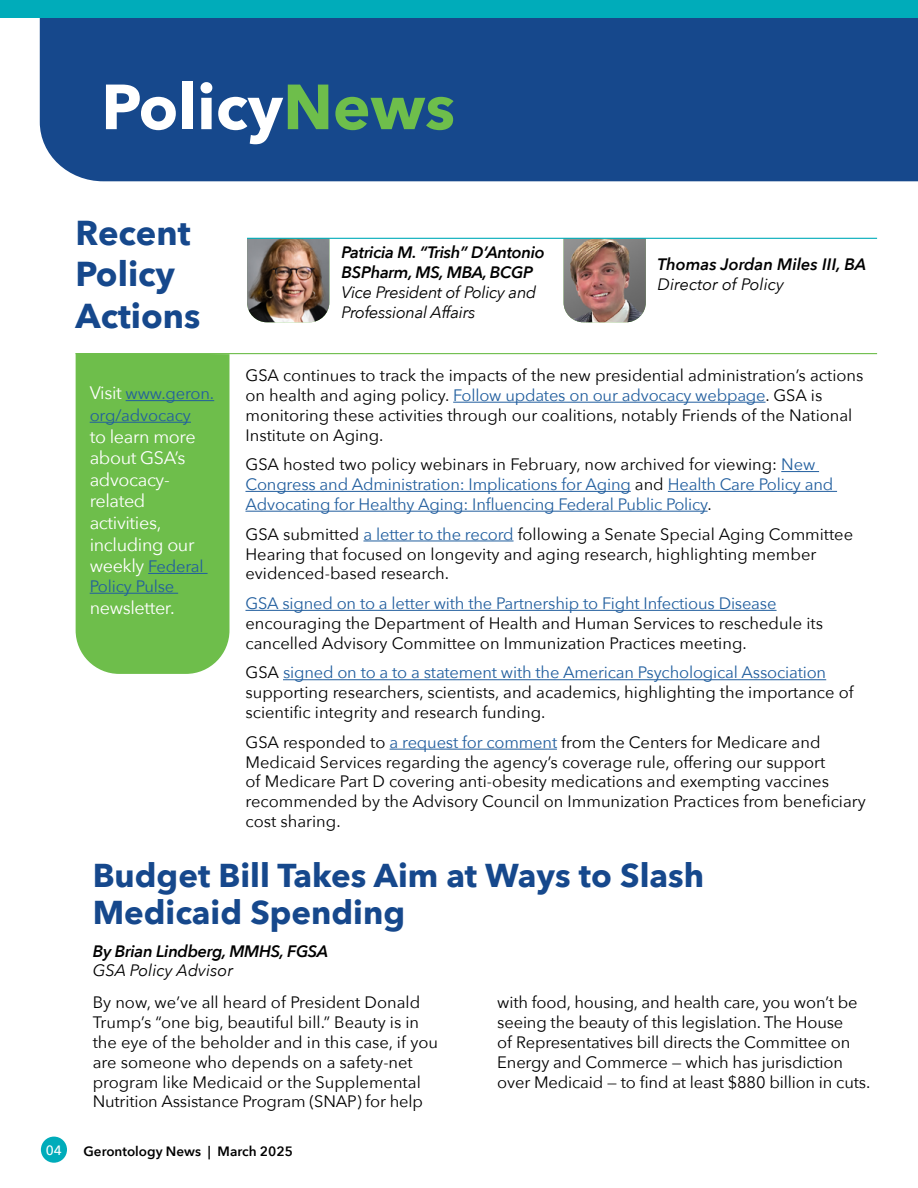
<style>
.page{position:relative;width:918px;height:1188px;background:#fff}
.page>*{position:absolute;margin:0;border:0;box-sizing:border-box;transform-origin:0 0}
.t1{font:700 63px "Avenir Next";color:#fff}
.t2{font:700 34.5px/41.4px "Avenir Next";color:#16488c}
.t3{font:700 33px/37.5px "Avenir Next";color:#16488c}
.t4{font:18px/21.6px "Avenir Next";letter-spacing:-.02em;color:#fff}
.t5{font:16.5px/19.8px "Avenir Next";color:#000}
.t6{font:16.5px/19.8px "Avenir Next";letter-spacing:-.01em;color:#215e9e}
.t7{font:italic 600 16.5px/19.8px "Avenir Next";letter-spacing:-.02em;color:#000}
.t8{font:italic 16.5px/19.8px "Avenir Next";letter-spacing:-.02em;color:#000}
.t9{font:italic 16.5px "Avenir Next";color:#000}
.t10{font:italic 600 16.5px "Avenir Next";color:#000}
.t11{font:600 13.5px "Avenir Next";color:#000}
.t12{font:500 13.5px "Avenir Next";color:#fff}
.s1{color:#6ebe4b}
.s2{font-size:18px;color:#fff}
.s3{color:#215e9e}
.s4{color:#000}
</style>
<div class="page">
<div style="left:41px;top:1137px;width:26px;height:26px;background:#00acba;border-radius:50%"></div>
<div style="left:40px;top:17px;width:878px;height:164px;background:#16488c"></div>
<div style="left:0;top:0;width:918px;height:17px;background:#00acba"></div>
<div style="left:76px;top:354px;width:153px;height:320px;background:#6ebe4b"></div>
<hr style="left:126px;top:400px;width:88px;height:1px;background:#215e9e">
<hr style="left:90px;top:422px;width:101px;height:1px;background:#215e9e">
<hr style="left:148px;top:573px;width:60px;height:1px;background:#215e9e">
<hr style="left:90px;top:593px;width:88px;height:1px;background:#215e9e">
<hr style="left:453px;top:402px;width:313px;height:1px;background:#215e9e">
<hr style="left:781px;top:471px;width:38px;height:1px;background:#215e9e">
<hr style="left:245px;top:491px;width:386px;height:1px;background:#215e9e">
<hr style="left:668px;top:491px;width:169px;height:1px;background:#215e9e">
<hr style="left:245px;top:511px;width:463px;height:1px;background:#215e9e">
<hr style="left:363px;top:541px;width:151px;height:1px;background:#215e9e">
<hr style="left:245px;top:610px;width:532px;height:1px;background:#215e9e">
<hr style="left:283px;top:679px;width:543px;height:1px;background:#215e9e">
<hr style="left:390px;top:749px;width:167px;height:1px;background:#215e9e">
<hr style="left:76px;top:353px;width:801px;height:1px;background:#6ebe4b">
<img style="left:247px;top:239px;width:82px;height:83px">
<img style="left:564px;top:239px;width:82px;height:83px">
<hr style="left:247px;top:238px;width:630px;height:1px;background:#00acba">
<h1 class="t1" style="left:101px;top:53px;width:355px">Policy<span class="s1">News</span></h1>
<h2 class="t2" style="left:76px;top:212px;width:126px">Recent<br>Policy<br>Actions</h2>
<p class="t7" style="left:342px;top:242px;width:205px">Patricia M. “Trish” D’Antonio<br>BSPharm, MS, MBA, BCGP</p>
<p class="t8" style="left:342px;top:282px;width:196px">Vice President of Policy and<br>Professional Affairs</p>
<p class="t10" style="left:658px;top:250px;width:210px">Thomas Jordan Miles III, BA</p>
<p class="t9" style="left:658px;top:270px;width:128px">Director of Policy</p>
<p class="t6" style="left:90px;top:382px;width:126px;line-height:21.6px"><span class="s2">Visit</span> www.geron. org/advocacy</p>
<p class="t4" style="left:90px;top:425px;width:108px">to learn more about GSA’s advocacy&shy;related activities, including our</p>
<p class="t6" style="left:90px;top:556px;width:116px"><span class="s2">weekly</span> Federal<br>Policy Pulse</p>
<p class="t4" style="left:90px;top:596px;width:87px">newsletter.</p>
<p class="t5" style="left:245px;top:365px;width:619px">GSA continues to track the impacts of the new presidential administration’s actions on health and aging policy. <span class="s3">Follow updates on our advocacy webpage</span>. GSA is monitoring these activities through our coalitions, notably Friends of the National Institute on Aging.</p>
<p class="t6" style="left:245px;top:454px;width:589px"><span class="s4">GSA hosted two policy webinars in February, now archived for viewing:</span> New<br>Congress and Administration: Implications for Aging <span class="s4">and</span> Health Care Policy and<br>Advocating for Healthy Aging: Influencing Federal Public Policy<span class="s4">.</span></p>
<p class="t5" style="left:245px;top:523px;width:609px">GSA submitted <span class="s3">a letter to the record</span> following a Senate Special Aging Committee<br>Hearing that focused on longevity and aging research, highlighting member evidenced-based research.</p>
<p class="t6" style="left:245px;top:593px;width:533px">GSA signed on to a letter with the Partnership to Fight Infectious Disease</p>
<p class="t5" style="left:245px;top:613px;width:579px">encouraging the Department of Health and Human Services to reschedule its cancelled Advisory Committee on Immunization Practices meeting.</p>
<p class="t5" style="left:245px;top:662px;width:610px">GSA <span class="s3">signed on to a to a statement with the American Psychological Association </span>supporting researchers, scientists, and academics, highlighting the importance of scientific integrity and research funding.</p>
<p class="t5" style="left:245px;top:732px;width:622px">GSA responded to <span class="s3">a request for comment</span> from the Centers for Medicare and Medicaid Services regarding the agency’s coverage rule, offering our support<br>of Medicare Part D covering anti-obesity medications and exempting vaccines recommended by the Advisory Council on Immunization Practices from beneficiary cost sharing.</p>
<h3 class="t3" style="left:93px;top:856px;width:613px">Budget Bill Takes Aim at Ways to Slash<br>Medicaid Spending</h3>
<p class="t7" style="left:93px;top:940px;width:237px">By Brian Lindberg, MMHS, FGSA</p>
<p class="t9" style="left:93px;top:957px;width:142px">GSA Policy Advisor</p>
<p class="t5" style="left:93px;top:992px;width:347px">By now, we’ve all heard of President Donald Trump’s “one big, beautiful bill.” Beauty is in the eye of the beholder and in this case, if you are someone who depends on a safety-net program like Medicaid or the Supplemental Nutrition Assistance Program (SNAP) for help</p>
<p class="t12" style="left:46px;top:1138px;width:18px">04</p>
<p class="t11" style="left:84px;top:1139px;width:211px">Gerontology News | March 2025</p>
<p class="t5" style="left:497px;top:992px;width:375px">with food, housing, and health care, you won’t be seeing the beauty of this legislation. The House<br>of Representatives bill directs the Committee on Energy and Commerce — which has jurisdiction over Medicaid — to find at least $880 billion in cuts.</p>
</div>
